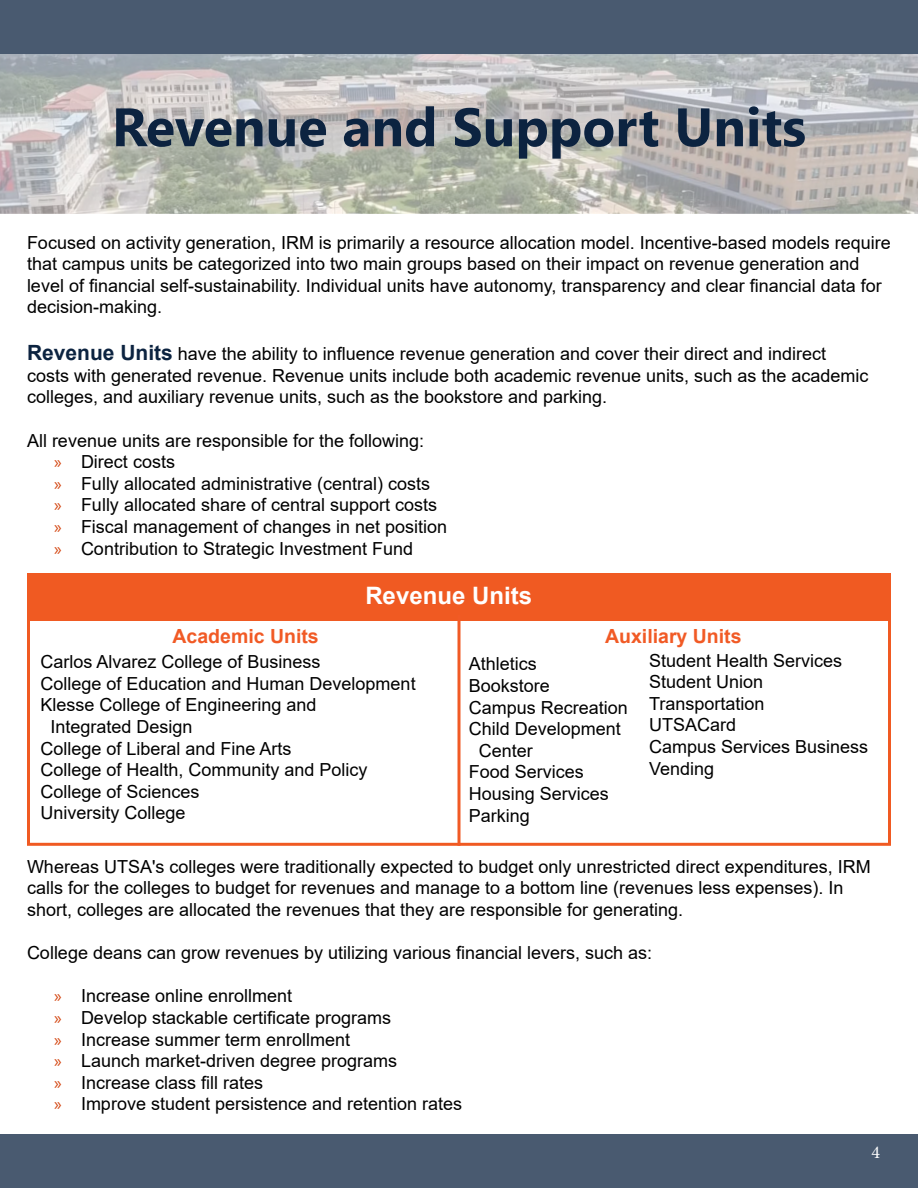
<style>
.page{position:relative;width:918px;height:1188px;background:#fff}
.page>*{position:absolute;margin:0;border:0;box-sizing:border-box;transform-origin:0 0}
.t1{font:700 54px "Segoe UI";color:#0c2340}
.t2{font:700 24px "Arial";color:#fff}
.t3{font:700 19.5px "Arial";color:#f15a25}
.t4{font:18px/21.6px "Arial";color:#000}
.t5{font:18px "Minion Pro";color:#fff}
.s1{font-weight:700;font-size:21px;color:#0c2340}
.s2{font-family:"Myriad Pro";color:#d3430d}
</style>
<div class="page">
<div style="left:0;top:1134px;width:918px;height:54px;background:#495a70"></div>
<div style="left:0;top:0;width:918px;height:54px;background:#495a70"></div>
<img style="left:0;top:54px;width:918px;height:160px">
<div style="left:27px;top:574px;width:864px;height:47px;background:#f05a22"></div>
<div style="left:27px;top:615px;width:864px;height:231px;border:3px solid #f05a22"></div>
<hr style="left:458px;top:615px;width:2px;height:231px;background:#f15a25">
<h1 class="t1" style="left:112px;top:76px;width:696px">Revenue and Support Units</h1>
<p class="t4" style="left:27px;top:231px;width:865px">Focused on activity generation, IRM is primarily a resource allocation model. Incentive-based models require that campus units be categorized into two main groups based on their impact on revenue generation and level of financial self-sustainability. Individual units have autonomy, transparency and clear financial data for decision-making.</p>
<p class="t4" style="left:27px;top:343px;width:843px"><span class="s1">Revenue Units</span> have the ability to influence revenue generation and cover their direct and indirect costs with generated revenue. Revenue units include both academic revenue units, such as the academic colleges, and auxiliary revenue units, such as the bookstore and parking.</p>
<p class="t4" style="left:54px;top:429px;width:395px;text-indent:-27px">All revenue units are responsible for the following:<br><span class="s2">»</span> Direct costs<br><span class="s2">»</span> Fully allocated administrative (central) costs<br><span class="s2">»</span> Fully allocated share of central support costs <span class="s2">»</span> Fiscal management of changes in net position <span class="s2">»</span> Contribution to Strategic Investment Fund</p>
<h2 class="t2" style="left:365px;top:579px;width:168px">Revenue Units</h2>
<p class="t3" style="left:173px;top:622px;width:148px">Academic Units</p>
<p class="t3" style="left:605px;top:622px;width:138px">Auxiliary Units</p>
<p class="t4" style="left:649px;top:649px;width:221px">Student Health Services<br>Student Union<br>Transportation<br>UTSACard<br>Campus Services Business<br>Vending</p>
<p class="t4" style="left:40px;top:651px;width:282px">Carlos Alvarez College of Business</p>
<p class="t4" style="left:40px;top:673px;width:377px">College of Education and Human Development</p>
<p class="t4" style="left:40px;top:694px;width:278px">Klesse College of Engineering and</p>
<p class="t4" style="left:51px;top:716px;width:144px">Integrated Design</p>
<p class="t4" style="left:40px;top:737px;width:253px">College of Liberal and Fine Arts</p>
<p class="t4" style="left:40px;top:759px;width:329px">College of Health, Community and Policy</p>
<p class="t4" style="left:40px;top:781px;width:161px">College of Sciences</p>
<p class="t4" style="left:40px;top:802px;width:147px">University College</p>
<p class="t4" style="left:469px;top:653px;width:70px">Athletics</p>
<p class="t4" style="left:469px;top:675px;width:83px">Bookstore</p>
<p class="t4" style="left:469px;top:696px;width:161px">Campus Recreation</p>
<p class="t4" style="left:469px;top:718px;width:154px">Child Development</p>
<p class="t4" style="left:479px;top:740px;width:56px">Center</p>
<p class="t4" style="left:469px;top:761px;width:117px">Food Services</p>
<p class="t4" style="left:469px;top:783px;width:142px">Housing Services</p>
<p class="t4" style="left:469px;top:804px;width:63px">Parking</p>
<p class="t4" style="left:27px;top:856px;width:845px">Whereas UTSA's colleges were traditionally expected to budget only unrestricted direct expenditures, IRM calls for the colleges to budget for revenues and manage to a bottom line (revenues less expenses). In short, colleges are allocated the revenues that they are responsible for generating.</p>
<p class="t4" style="left:27px;top:942px;width:627px">College deans can grow revenues by utilizing various financial levers, such as:</p>
<p class="t4" style="left:54px;top:985px;width:410px"><span class="s2">»</span> Increase online enrollment<br><span class="s2">»</span> Develop stackable certificate programs<br><span class="s2">»</span> Increase summer term enrollment<br><span class="s2">»</span> Launch market-driven degree programs<br><span class="s2">»</span> Increase class fill rates<br><span class="s2">»</span> Improve student persistence and retention rates</p>
<p class="t5" style="left:872px;top:1140px;width:10px">4</p>
</div>
